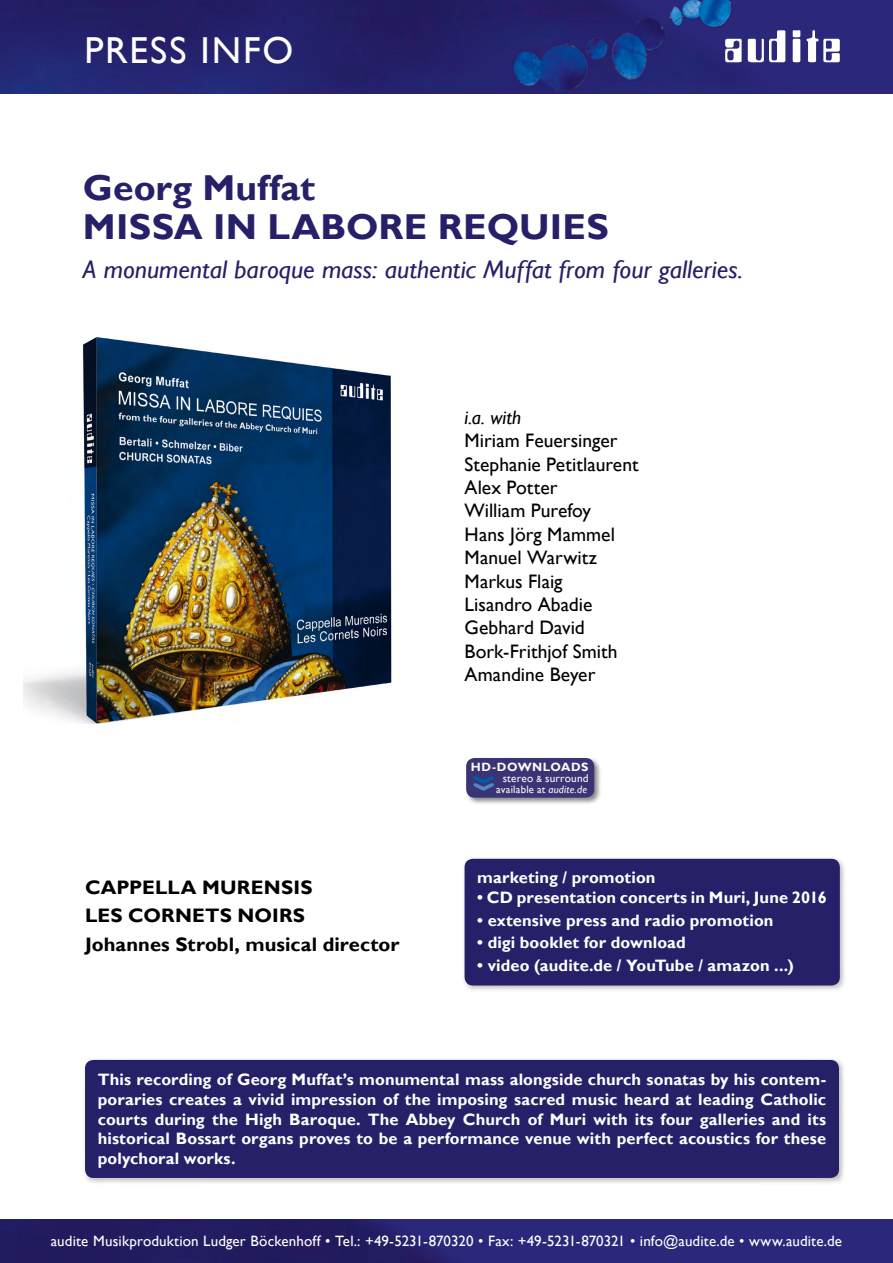
<style>
.page{position:relative;width:893px;height:1263px;background:#fff}
.page>*{position:absolute;margin:0;border:0;box-sizing:border-box;transform-origin:0 0}
.t1{font:45.3px "Arial Rounded MT Bold";color:#5585c4;scale:.77 1}
.t2{font:37.5px "Gill Sans";letter-spacing:.05em;color:#fff}
.t3{font:700 36px "Gill Sans";letter-spacing:.005em;color:#252068}
.t4{font:italic 25.5px "Gill Sans";color:#252068}
.gill_sans_MT_8_5pt_d{font:19.5px "Gill Sans";color:#000}
.t5{font:700 19.5px "Gill Sans";letter-spacing:.005em;color:#000}
.gill_sans_MT_8_5pt_d-2{font:italic 19.5px "Gill Sans";color:#000}
.t6{font:700 16.5px/19.8px "Gill Sans";letter-spacing:.005em;color:#fff;text-align:justify}
.t7{font:15px "Gill Sans";letter-spacing:.005em;color:#fff}
.t8{font:700 12px "Gill Sans";letter-spacing:.04em;color:#fef9f6}
.t9{font:11.25px "Gill Sans";letter-spacing:.02em;color:#fef9f6}
.t10{font:10.8px "Gill Sans";letter-spacing:.02em;color:#fef9f6}
.s1{font-size:9px}
.s2{font-style:italic}
.s3{color:#005ca9}
</style>
<div class="page">
<img style="left:24px;top:337px;width:368px;height:387px">
<img style="left:0;top:1219px;width:893px;height:44px">
<div style="left:82px;top:1057px;width:763px;height:128px;background:#000;opacity:.25"></div>
<div style="left:85px;top:1060px;width:754px;height:118px;background:#252068;border-radius:8px"></div>
<div style="left:464px;top:756px;width:138px;height:49px;background:#000;opacity:.5"></div>
<div style="left:466px;top:758px;width:128px;height:40px;background:#383475;border-radius:9px"></div>
<div style="left:462px;top:856px;width:384px;height:136px;background:#000;opacity:.25"></div>
<div style="left:465px;top:859px;width:375px;height:126px;background:#252068;border-radius:8px"></div>
<img style="left:0;top:0;width:893px;height:94px">
<img style="left:469px;top:0;width:333px;height:94px">
<img style="left:724px;top:17px;width:117px;height:51px">
<p class="t2" style="left:84px;top:28px;width:210px">PRESS INFO</p>
<p class="t3" style="left:83px;top:166px;width:234px">Georg Muffat</p>
<p class="t3" style="left:83px;top:205px;width:527px">MISSA IN LABORE REQUIES</p>
<p class="t4" style="left:83px;top:254px;width:662px">A monumental baroque mass: authentic Muffat from four galleries.</p>
<p class="gill_sans_MT_8_5pt_d-2" style="left:465px;top:406px;width:58px">i.a. with</p>
<p class="gill_sans_MT_8_5pt_d" style="left:465px;top:429px;width:155px">Miriam Feuersinger</p>
<p class="gill_sans_MT_8_5pt_d" style="left:465px;top:453px;width:176px">Stephanie Petitlaurent</p>
<p class="gill_sans_MT_8_5pt_d" style="left:465px;top:476px;width:94px">Alex Potter</p>
<p class="gill_sans_MT_8_5pt_d" style="left:465px;top:499px;width:128px">William Purefoy</p>
<p class="gill_sans_MT_8_5pt_d" style="left:465px;top:523px;width:152px">Hans Jörg Mammel</p>
<p class="gill_sans_MT_8_5pt_d" style="left:465px;top:546px;width:134px">Manuel Warwitz</p>
<p class="gill_sans_MT_8_5pt_d" style="left:465px;top:570px;width:100px">Markus Flaig</p>
<p class="gill_sans_MT_8_5pt_d" style="left:465px;top:593px;width:129px">Lisandro Abadie</p>
<p class="gill_sans_MT_8_5pt_d" style="left:465px;top:616px;width:122px">Gebhard David</p>
<p class="gill_sans_MT_8_5pt_d" style="left:465px;top:640px;width:155px">Bork-Frithjof Smith</p>
<p class="gill_sans_MT_8_5pt_d" style="left:465px;top:663px;width:132px">Amandine Beyer</p>
<p class="t5" style="left:85px;top:875px;width:229px">CAPPELLA MURENSIS</p>
<p class="t5" style="left:85px;top:904px;width:221px">LES CORNETS NOIRS</p>
<p class="t5" style="left:85px;top:933px;width:316px">Johannes Strobl, musical director</p>
<p class="t8" style="left:471px;top:759px;width:119px">HD-DOWNLOADS</p>
<p class="t9" style="left:503px;top:772px;width:87px">stereo <span class="s1">&amp;</span> surround</p>
<p class="t10" style="left:496px;top:783px;width:92px">available at <span class="s2">audite.de</span></p>
<p class="t1" style="left:453px;top:792px;width:27px;rotate:-90deg">‹<span class="s3">‹</span></p>
<p class="t6" style="left:477px;top:868px;width:180px">marketing / promotion</p>
<p class="t6" style="left:477px;top:888px;width:351px">• CD presentation concerts in Muri, June 2016</p>
<p class="t6" style="left:477px;top:910px;width:298px">• extensive press and radio promotion</p>
<p class="t6" style="left:477px;top:933px;width:210px">• digi booklet for download</p>
<p class="t6" style="left:477px;top:956px;width:318px">• video (audite.de / YouTube / amazon ...)</p>
<p class="t6" style="left:98px;top:1070px;width:730px">This recording of Georg Muffat’s monumental mass alongside church sonatas by his contem&shy;poraries creates a vivid impression of the imposing sacred music heard at leading Catholic courts during the High Baroque. The Abbey Church of Muri with its four galleries and its historical Bossart organs proves to be a performance venue with perfect acoustics for these polychoral works.</p>
<p class="t7" style="left:51px;top:1232px;width:793px">audite Musikproduktion Ludger Böckenhoff • Tel.: +49-5231-870320 • Fax: +49-5231-870321 • info@audite.de • www.audite.de</p>
</div>
